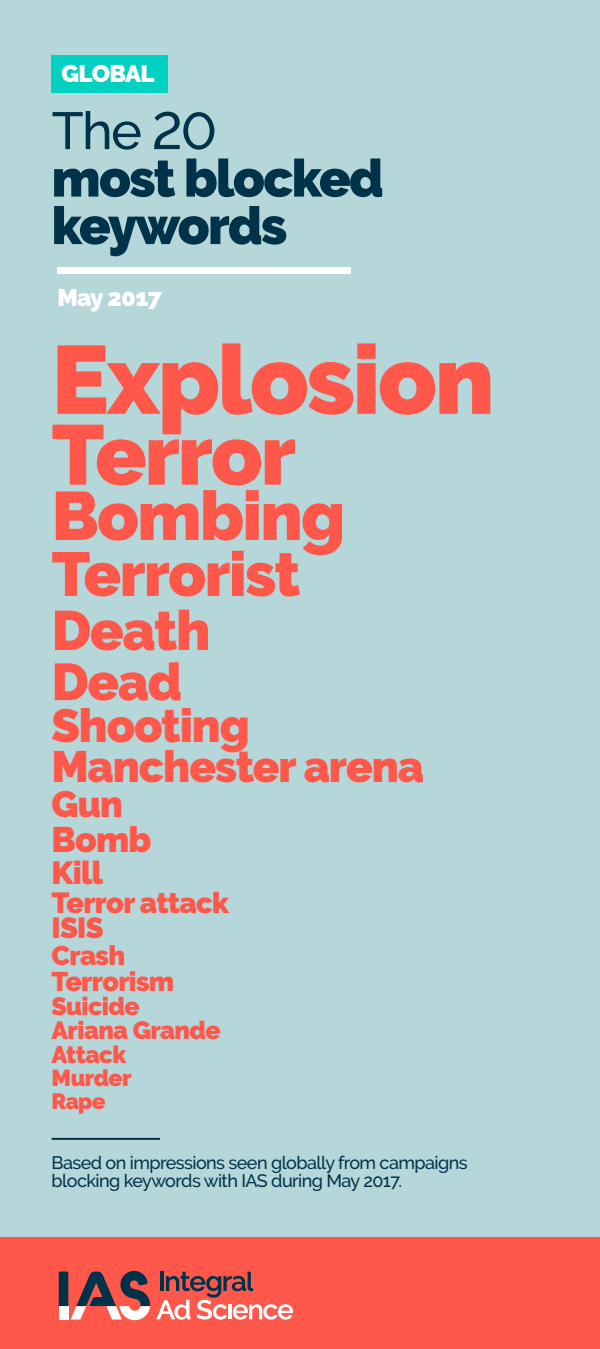
<style>
.page{position:relative;width:600px;height:1349px;background:#fff}
.page>*{position:absolute;margin:0;border:0;box-sizing:border-box;transform-origin:0 0}
.t1{font:900 96.4px "Raleway";letter-spacing:-.025em;color:#ff574a}
.t2{font:900 84.5px "Raleway";letter-spacing:-.025em;color:#ff574a}
.t3{font:900 68.3px "Raleway";letter-spacing:-.025em;color:#ff574a}
.t4{font:900 61.9px "Raleway";letter-spacing:-.025em;color:#ff574a}
.t5{font:900 55.4px "Raleway";letter-spacing:-.025em;color:#ff574a}
.t6{font:900 52.2px/47.5px "Raleway";letter-spacing:-.03em;color:#00324a}
.t7{font:500 52.2px "Raleway";color:#00324a}
.t8{font:900 51.9px "Raleway";color:#ff574a}
.t9{font:900 46.5px "Raleway";letter-spacing:-.025em;color:#ff574a}
.t10{font:900 43.8px "Raleway";letter-spacing:-.025em;color:#ff574a}
.t11{font:900 36.7px "Raleway";color:#ff574a}
.t12{font:900 35.4px "Raleway";color:#ff574a}
.t13{font:900 32px "Raleway";color:#ff574a}
.t14{font:900 29px/25px "Raleway";letter-spacing:-.025em;color:#ff574a}
.t15{font:900 27px/26px "Raleway";letter-spacing:-.025em;color:#ff574a}
.t16{font:900 25px/24px "Raleway";letter-spacing:-.025em;color:#ff574a}
.t17{font:900 24px "Raleway";letter-spacing:-.025em;color:#fff}
.t18{font:900 24px "Raleway";letter-spacing:-.025em;color:#ff574a}
.t19{font:900 23px "Raleway";letter-spacing:-.025em;color:#ff574a}
.t20{font:900 22px "Raleway";color:#ff574a}
.t21{font:500 18px/18px "Raleway";letter-spacing:-.03em;color:#00324a}
</style>
<div class="page">
<div style="left:0;top:0;width:600px;height:1237px;background:#b6d7d9"></div>
<div style="left:57px;top:267px;width:294px;height:7px;background:#fff"></div>
<div style="left:0;top:1237px;width:600px;height:111px;background:#ff574a"></div>
<svg style="left:156px;top:1271px;width:137px;height:48px"></svg>
<svg style="left:59px;top:1270px;width:91px;height:50px"></svg>
<hr style="left:52px;top:1137px;width:108px;height:2px;background:#00324a">
<div style="left:52px;top:55px;width:116px;height:37px;background:#00d1c0"></div>
<h3 class="t17" style="left:61px;top:60px;width:95px">GLOBAL</h3>
<h3 class="t7" style="left:52px;top:101px;width:167px">The 20</h3>
<h3 class="t6" style="left:52px;top:155px;width:334px">most blocked keywords</h3>
<h3 class="t17" style="left:57px;top:284px;width:106px">May 2017</h3>
<h1 class="t1" style="left:52px;top:324px;width:445px">Explosion</h1>
<h2 class="t2" style="left:52px;top:406px;width:246px">Terror</h2>
<h3 class="t3" style="left:52px;top:476px;width:295px">Bombing</h3>
<h3 class="t4" style="left:52px;top:538px;width:250px">Terrorist</h3>
<h3 class="t5" style="left:52px;top:598px;width:160px">Death</h3>
<h3 class="t8" style="left:52px;top:652px;width:132px">Dead</h3>
<h3 class="t9" style="left:52px;top:698px;width:200px">Shooting</h3>
<h3 class="t10" style="left:52px;top:741px;width:374px">Manchester arena</h3>
<h3 class="t11" style="left:52px;top:782px;width:73px">Gun</h3>
<h3 class="t12" style="left:52px;top:819px;width:101px">Bomb</h3>
<h3 class="t13" style="left:52px;top:854px;width:53px">Kill</h3>
<h3 class="t14" style="left:52px;top:890px;width:179px">Terror attack<br>ISIS</h3>
<h3 class="t15" style="left:52px;top:942px;width:124px">Crash<br>Terrorism</h3>
<h3 class="t16" style="left:52px;top:994px;width:171px">Suicide<br>Ariana Grande</h3>
<h3 class="t18" style="left:52px;top:1040px;width:76px">Attack</h3>
<p class="t19" style="left:52px;top:1064px;width:81px">Murder</p>
<p class="t20" style="left:52px;top:1088px;width:55px">Rape</p>
<p class="t21" style="left:52px;top:1153px;width:418px">Based on impressions seen globally from campaigns blocking keywords with IAS during May 2017.</p>
</div>
